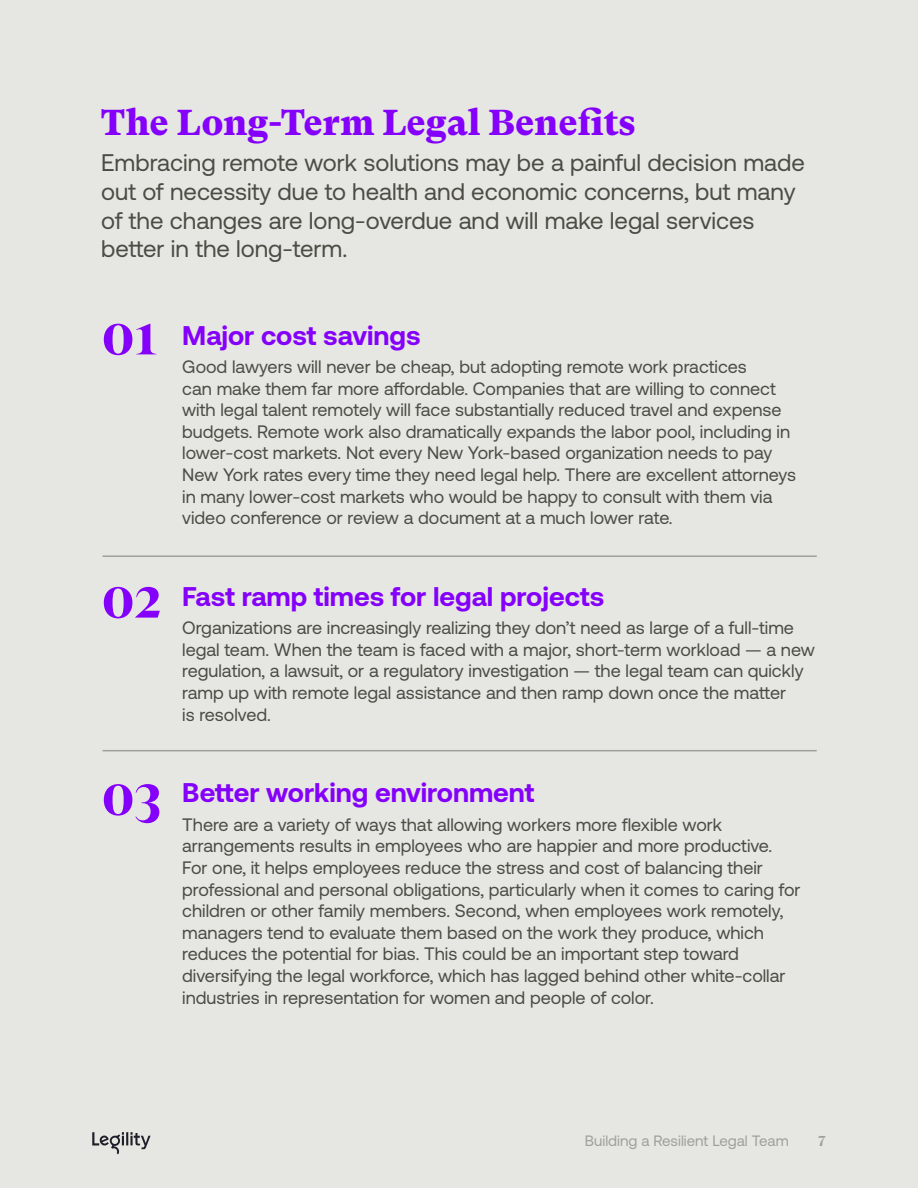
<style>
.page{position:relative;width:918px;height:1188px;background:#e6e6e2}
.page>*{position:absolute;margin:0;border:0;box-sizing:border-box;transform-origin:0 0}
.t1{font:700 54px "GT Super Display";color:#8400fa}
.t2{font:900 36px "GT Super Text";color:#8400fa}
.t3{font:700 27px "Aeonik";color:#8400fa}
.t4{font:24px/28.8px "Aeonik";color:#4c4c45}
.t5{font:18px/21.6px "Aeonik";color:#4c4c45}
.t6{font:15px "Aeonik";color:#9f9f9b}
.t7{font:700 15px "GT Super Display";color:#9f9f9b}
</style>
<div class="page">
<svg style="left:92px;top:1132px;width:59px;height:22px"></svg>
<hr style="left:103px;top:555px;width:714px;height:2px;background:#9f9f9b">
<hr style="left:103px;top:750px;width:714px;height:1px;background:#9f9f9b">
<h2 class="t2" style="left:101px;top:102px;width:536px">The Long-Term Legal Benefits</h2>
<h3 class="t4" style="left:101px;top:148px;width:705px">Embracing remote work solutions may be a painful decision made out of necessity due to health and economic concerns, but many of the changes are long-overdue and will make legal services better in the long-term.</h3>
<h1 class="t1" style="left:102px;top:307px;width:58px">01</h1>
<h3 class="t3" style="left:182px;top:320px;width:240px">Major cost savings</h3>
<p class="t5" style="left:182px;top:356px;width:616px">Good lawyers will never be cheap, but adopting remote work practices<br>can make them far more affordable. Companies that are willing to connect with legal talent remotely will face substantially reduced travel and expense budgets. Remote work also dramatically expands the labor pool, including in lower-cost markets. Not every New York-based organization needs to pay New York rates every time they need legal help. There are excellent attorneys in many lower-cost markets who would be happy to consult with them via video conference or review a document at a much lower rate.</p>
<h1 class="t1" style="left:102px;top:570px;width:61px">02</h1>
<h3 class="t3" style="left:182px;top:581px;width:424px">Fast ramp times for legal projects</h3>
<p class="t5" style="left:182px;top:617px;width:634px">Organizations are increasingly realizing they don’t need as large of a full-time legal team. When the team is faced with a major, short-term workload — a new regulation, a lawsuit, or a regulatory investigation — the legal team can quickly ramp up with remote legal assistance and then ramp down once the matter<br>is resolved.</p>
<h1 class="t1" style="left:102px;top:768px;width:61px">03</h1>
<h3 class="t3" style="left:182px;top:777px;width:354px">Better working environment</h3>
<p class="t5" style="left:182px;top:814px;width:620px">There are a variety of ways that allowing workers more flexible work arrangements results in employees who are happier and more productive.<br>For one, it helps employees reduce the stress and cost of balancing their professional and personal obligations, particularly when it comes to caring for children or other family members. Second, when employees work remotely, managers tend to evaluate them based on the work they produce, which reduces the potential for bias. This could be an important step toward diversifying the legal workforce, which has lagged behind other white-collar industries in representation for women and people of color.</p>
<p class="t6" style="left:585px;top:1133px;width:205px">Building a Resilient Legal Team</p>
<p class="t7" style="left:818px;top:1133px;width:9px">7</p>
</div>
